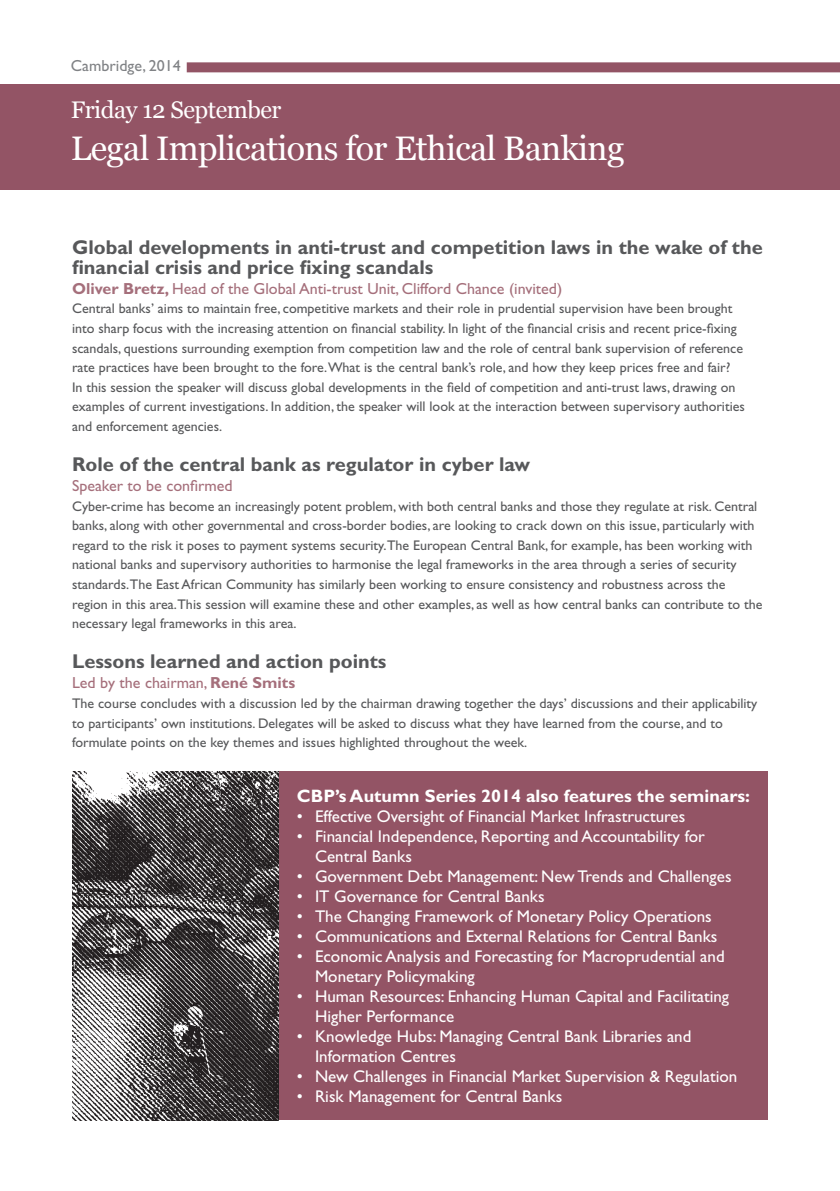
<style>
.page{position:relative;width:840px;height:1191px;background:#fff}
.page>*{position:absolute;margin:0;border:0;box-sizing:border-box;transform-origin:0 0}
.t1{font:34px "Georgia";letter-spacing:-.02em;color:#fff}
.t2{font:24px "Georgia";letter-spacing:-.02em;color:#fff}
.t3{font:700 20px/20px "Gill Sans Std";color:#57585a}
.t4{font:700 18px "Gill Sans Std";color:#fff}
.t5{font:17px/20px "Gill Sans Std";color:#fff}
.t6{font:16px "Gill Sans Std";color:#a56f7b}
.t7{font:16px "Gill Sans Std";color:#808285}
.t8{font:14px/19.6px "Gill Sans Std";color:#57585a}
.s1{font-weight:700}
</style>
<div class="page">
<div style="left:0;top:84px;width:839px;height:105px;background:#935465"></div>
<div style="left:72px;top:62px;width:767px;height:10px;background:#935465"></div>
<div style="left:71px;top:61px;width:116px;height:18px;background:#fff"></div>
<div style="left:279px;top:771px;width:488px;height:349px;background:#935465"></div>
<img style="left:72px;top:771px;width:207px;height:349px">
<p class="t7" style="left:71px;top:57px;width:111px">Cambridge, 2014</p>
<h2 class="t2" style="left:71px;top:93px;width:212px">Friday 12 September</h2>
<h1 class="t1" style="left:71px;top:124px;width:554px">Legal Implications for Ethical Banking</h1>
<h3 class="t3" style="left:72px;top:237px;width:691px">Global developments in anti-trust and competition laws in the wake of the financial crisis and price fixing scandals</h3>
<p class="t6" style="left:72px;top:279px;width:491px"><span class="s1">Oliver Bretz,</span> Head of the Global Anti-trust Unit, Clifford Chance (invited)</p>
<p class="t8" style="left:72px;top:299px;width:674px">Central banks’ aims to maintain free, competitive markets and their role in prudential supervision have been brought into sharp focus with the increasing attention on financial stability. In light of the financial crisis and recent price-fixing scandals, questions surrounding exemption from competition law and the role of central bank supervision of reference rate practices have been brought to the fore.What is the central bank’s role, and how they keep prices free and fair?<br>In this session the speaker will discuss global developments in the field of competition and anti-trust laws, drawing on examples of current investigations. In addition, the speaker will look at the interaction between supervisory authorities and enforcement agencies.</p>
<h3 class="t3" style="left:72px;top:454px;width:459px">Role of the central bank as regulator in cyber law</h3>
<p class="t6" style="left:72px;top:476px;width:162px">Speaker to be confirmed</p>
<p class="t8" style="left:72px;top:496px;width:691px">Cyber-crime has become an increasingly potent problem, with both central banks and those they regulate at risk. Central banks, along with other governmental and cross-border bodies, are looking to crack down on this issue, particularly with regard to the risk it poses to payment systems security.The European Central Bank, for example, has been working with national banks and supervisory authorities to harmonise the legal frameworks in the area through a series of security standards.The East African Community has similarly been working to ensure consistency and robustness across the region in this area.This session will examine these and other examples, as well as how central banks can contribute to the necessary legal frameworks in this area.</p>
<h3 class="t3" style="left:72px;top:651px;width:316px">Lessons learned and action points</h3>
<p class="t6" style="left:72px;top:673px;width:224px">Led by the chairman, <span class="s1">René Smits</span></p>
<p class="t8" style="left:72px;top:693px;width:686px">The course concludes with a discussion led by the chairman drawing together the days’ discussions and their applicability to participants’ own institutions. Delegates will be asked to discuss what they have learned from the course, and to formulate points on the key themes and issues highlighted throughout the week.</p>
<p class="t4" style="left:297px;top:785px;width:454px">CBP’s Autumn Series 2014 also features the seminars:</p>
<p class="t5" style="left:297px;top:806px;width:389px">• Effective Oversight of Financial Market Infrastructures</p>
<p class="t5" style="left:315px;top:826px;width:391px;text-indent:-18px">• Financial Independence, Reporting and Accountability for<br>Central Banks</p>
<p class="t5" style="left:297px;top:866px;width:436px">• Government Debt Management: New Trends and Challenges</p>
<p class="t5" style="left:297px;top:886px;width:249px">• IT Governance for Central Banks</p>
<p class="t5" style="left:297px;top:906px;width:416px">• The Changing Framework of Monetary Policy Operations</p>
<p class="t5" style="left:297px;top:926px;width:421px">• Communications and External Relations for Central Banks</p>
<p class="t5" style="left:315px;top:946px;width:411px;text-indent:-18px">• Economic Analysis and Forecasting for Macroprudential and<br>Monetary Policymaking</p>
<p class="t5" style="left:315px;top:986px;width:415px;text-indent:-18px">• Human Resources: Enhancing Human Capital and Facilitating<br>Higher Performance</p>
<p class="t5" style="left:315px;top:1026px;width:378px;text-indent:-18px">• Knowledge Hubs: Managing Central Bank Libraries and<br>Information Centres</p>
<p class="t5" style="left:297px;top:1066px;width:441px">• New Challenges in Financial Market Supervision &amp; Regulation</p>
<p class="t5" style="left:297px;top:1086px;width:266px">• Risk Management for Central Banks</p>
</div>
